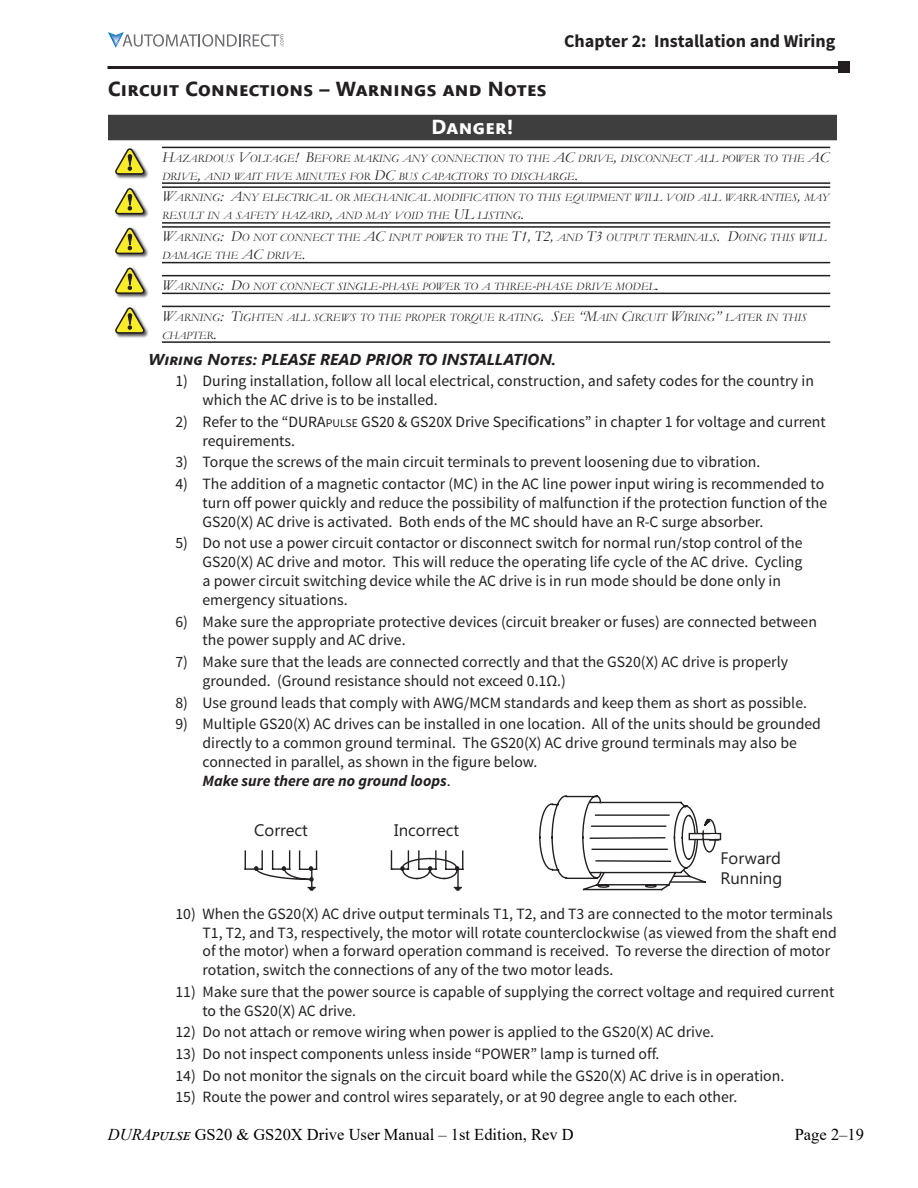
<style>
.page{position:relative;width:918px;height:1188px;background:#fff}
.page>*{position:absolute;margin:0;border:0;box-sizing:border-box;transform-origin:0 0}
.Head{font:700 20.25px "Segoe UI";letter-spacing:.015em;color:#231f20}
.Head_-_WH_text_on_BK{font:700 20.25px "Segoe UI";color:#fff}
.t1{font:700 18px "Source Sans Pro";color:#231f20}
.t2{font:16.65px/20.1px "Segoe UI";color:#231f20}
.t3{font:16.5px "Times New Roman";color:#000}
.t4{font:15.75px/18.9px "Source Sans Pro";color:#231f20}
.Head_Sub1_-_sub2{font:italic 700 15.75px "Segoe UI";color:#231f20}
.Warning{font:italic 11.25px/18px "Garamond";color:#231f20}
.s1{font-size:15px}
.s2{font-style:inherit}
.s3{font-size:11.85px}
.s4{font-weight:700;font-style:italic}
.s5{font-style:italic}
</style>
<div class="page">
<hr style="left:107px;top:66px;width:737px;height:3px;background:#231f20">
<div style="left:838px;top:62px;width:12px;height:12px;background:#231f20"></div>
<svg style="left:108px;top:32px;width:176px;height:16px"></svg>
<div style="left:108px;top:115px;width:729px;height:25px;background:#3e3e3f"></div>
<hr style="left:162px;top:147px;width:668px;height:1px;background:#231f20">
<hr style="left:162px;top:182px;width:668px;height:2px;background:#231f20">
<img style="left:116px;top:167px;width:33px;height:12px">
<svg style="left:115px;top:148px;width:30px;height:28px"></svg>
<hr style="left:162px;top:186px;width:668px;height:2px;background:#231f20">
<hr style="left:162px;top:222px;width:668px;height:2px;background:#231f20">
<img style="left:117px;top:206px;width:32px;height:12px">
<svg style="left:115px;top:188px;width:30px;height:28px"></svg>
<hr style="left:162px;top:226px;width:668px;height:2px;background:#231f20">
<hr style="left:162px;top:262px;width:668px;height:1px;background:#231f20">
<img style="left:117px;top:246px;width:32px;height:12px">
<svg style="left:115px;top:227px;width:30px;height:29px"></svg>
<hr style="left:162px;top:275px;width:668px;height:1px;background:#231f20">
<hr style="left:162px;top:293px;width:668px;height:1px;background:#231f20">
<img style="left:116px;top:286px;width:33px;height:12px">
<svg style="left:115px;top:267px;width:30px;height:28px"></svg>
<hr style="left:162px;top:306px;width:668px;height:1px;background:#231f20">
<hr style="left:162px;top:341px;width:668px;height:2px;background:#231f20">
<img style="left:116px;top:326px;width:33px;height:12px">
<svg style="left:115px;top:307px;width:30px;height:28px"></svg>
<svg style="left:245px;top:850px;width:73px;height:41px"></svg>
<svg style="left:391px;top:795px;width:331px;height:96px"></svg>
<p class="t1" style="left:564px;top:29px;width:273px">Chapter 2: Installation and Wiring</p>
<p class="Head" style="left:108px;top:69px;width:440px">Circuit Connections – Warnings and Notes</p>
<p class="Head_-_WH_text_on_BK" style="left:432px;top:108px;width:83px">Danger!</p>
<p class="Warning" style="left:162px;top:149px;width:659px"><span class="s1">H</span>AZARDOUS <span class="s1">V</span>OLTAGE<span class="s1">! B</span>EFORE MAKING ANY CONNECTION TO THE <span class="s1">AC</span> DRIVE<span class="s1">,</span> DISCONNECT ALL POWER TO THE <span class="s1">AC<br></span>DRIVE<span class="s1">,</span> AND WAIT FIVE MINUTES FOR <span class="s1">DC</span> BUS CAPACITORS TO DISCHARGE<span class="s1">.</span></p>
<p class="Warning" style="left:162px;top:189px;width:669px"><span class="s1">W</span>ARNING<span class="s1">: A</span>NY ELECTRICAL OR MECHANICAL MODIFICATION TO THIS EQUIPMENT WILL VOID ALL WARRANTIES<span class="s1">,</span> MAY<br>RESULT IN A SAFETY HAZARD<span class="s1">,</span> AND MAY VOID THE <span class="s1">UL</span> LISTING<span class="s1">.</span></p>
<p class="Warning" style="left:162px;top:228px;width:666px"><span class="s1">W</span>ARNING<span class="s1">: D</span>O NOT CONNECT THE <span class="s1">AC</span> INPUT POWER TO THE <span class="s1">T1, T2,</span> AND <span class="s1">T3</span> OUTPUT TERMINALS<span class="s1">. D</span>OING THIS WILL<br>DAMAGE THE <span class="s1">AC</span> DRIVE<span class="s1">.</span></p>
<p class="Warning" style="left:162px;top:277px;width:498px"><span class="s1">W</span>ARNING<span class="s1">: D</span>O NOT CONNECT SINGLE<span class="s1">-</span>PHASE POWER TO A THREE<span class="s1">-</span>PHASE DRIVE MODEL<span class="s1">.</span></p>
<p class="Warning" style="left:162px;top:308px;width:646px"><span class="s1">W</span>ARNING<span class="s1">: T</span>IGHTEN ALL SCREWS TO THE PROPER TORQUE RATING<span class="s1">. S</span>EE <span class="s1">“M</span>AIN <span class="s1">C</span>IRCUIT <span class="s1">W</span>IRING<span class="s1">”</span> LATER IN THIS<br>CHAPTER<span class="s1">.</span></p>
<p class="Head_Sub1_-_sub2" style="left:148px;top:344px;width:409px">Wiring Notes: PLEASE READ PRIOR TO INSTALLATION.</p>
<p class="t4" style="left:202px;top:372px;width:613px;text-indent:-27px">1) During installation, follow all local electrical, construction, and safety codes for the country in which the AC drive is to be installed.</p>
<p class="t4" style="left:202px;top:412px;width:625px;text-indent:-27px">2) Refer to the “<span class="s2">DURA</span><span class="s3">PU LSE</span> GS20 &amp; GS20X Drive Specifications” in chapter 1 for voltage and current requirements.</p>
<p class="t4" style="left:176px;top:453px;width:587px">3) Torque the screws of the main circuit terminals to prevent loosening due to vibration.</p>
<p class="t4" style="left:202px;top:474px;width:626px;text-indent:-27px">4) The addition of a magnetic contactor (MC) in the AC line power input wiring is recommended to turn off power quickly and reduce the possibility of malfunction if the protection function of the<br>GS20(X) AC drive is activated. Both ends of the MC should have an R-C surge absorber.</p>
<p class="t4" style="left:202px;top:534px;width:602px;text-indent:-27px">5) Do not use a power circuit contactor or disconnect switch for normal run/stop control of the GS20(X) AC drive and motor. This will reduce the operating life cycle of the AC drive. Cycling a power circuit switching device while the AC drive is in run mode should be done only in emergency situations.</p>
<p class="t4" style="left:202px;top:612px;width:616px;text-indent:-27px">6) Make sure the appropriate protective devices (circuit breaker or fuses) are connected between the power supply and AC drive.</p>
<p class="t4" style="left:202px;top:653px;width:587px;text-indent:-27px">7) Make sure that the leads are connected correctly and that the GS20(X) AC drive is properly grounded. (Ground resistance should not exceed 0.1Ω.)</p>
<p class="t4" style="left:176px;top:693px;width:633px">8) Use ground leads that comply with AWG/MCM standards and keep them as short as possible.</p>
<p class="t4" style="left:202px;top:715px;width:620px;text-indent:-27px">9) Multiple GS20(X) AC drives can be installed in one location. All of the units should be grounded directly to a common ground terminal. The GS20(X) AC drive ground terminals may also be connected in parallel, as shown in the figure below.<br><span class="s4">Make sure there are no ground loops</span>.</p>
<p class="t2" style="left:254px;top:819px;width:55px">Correct</p>
<p class="t2" style="left:394px;top:819px;width:66px">Incorrect</p>
<p class="t2" style="left:720px;top:847px;width:63px">Forward<br>Running</p>
<p class="t4" style="left:202px;top:904px;width:636px;text-indent:-27px">10) When the GS20(X) AC drive output terminals T1, T2, and T3 are connected to the motor terminals T1, T2, and T3, respectively, the motor will rotate counterclockwise (as viewed from the shaft end of the motor) when a forward operation command is received. To reverse the direction of motor rotation, switch the connections of any of the two motor leads.</p>
<p class="t4" style="left:202px;top:983px;width:633px;text-indent:-27px">11) Make sure that the power source is capable of supplying the correct voltage and required current to the GS20(X) AC drive.</p>
<p class="t4" style="left:176px;top:1023px;width:540px">12) Do not attach or remove wiring when power is applied to the GS20(X) AC drive.</p>
<p class="t4" style="left:176px;top:1045px;width:485px">13) Do not inspect components unless inside “POWER” lamp is turned off.</p>
<p class="t4" style="left:176px;top:1066px;width:610px">14) Do not monitor the signals on the circuit board while the GS20(X) AC drive is in operation.</p>
<p class="t4" style="left:176px;top:1088px;width:563px">15) Route the power and control wires separately, or at 90 degree angle to each other.</p>
<p class="t3" style="left:108px;top:1123px;width:467px"><span class="s5">DURApulse</span> GS20 &amp; GS20X Drive User Manual – 1st Edition, Rev D</p>
<p class="t3" style="left:795px;top:1123px;width:71px">Page 2–19</p>
</div>
